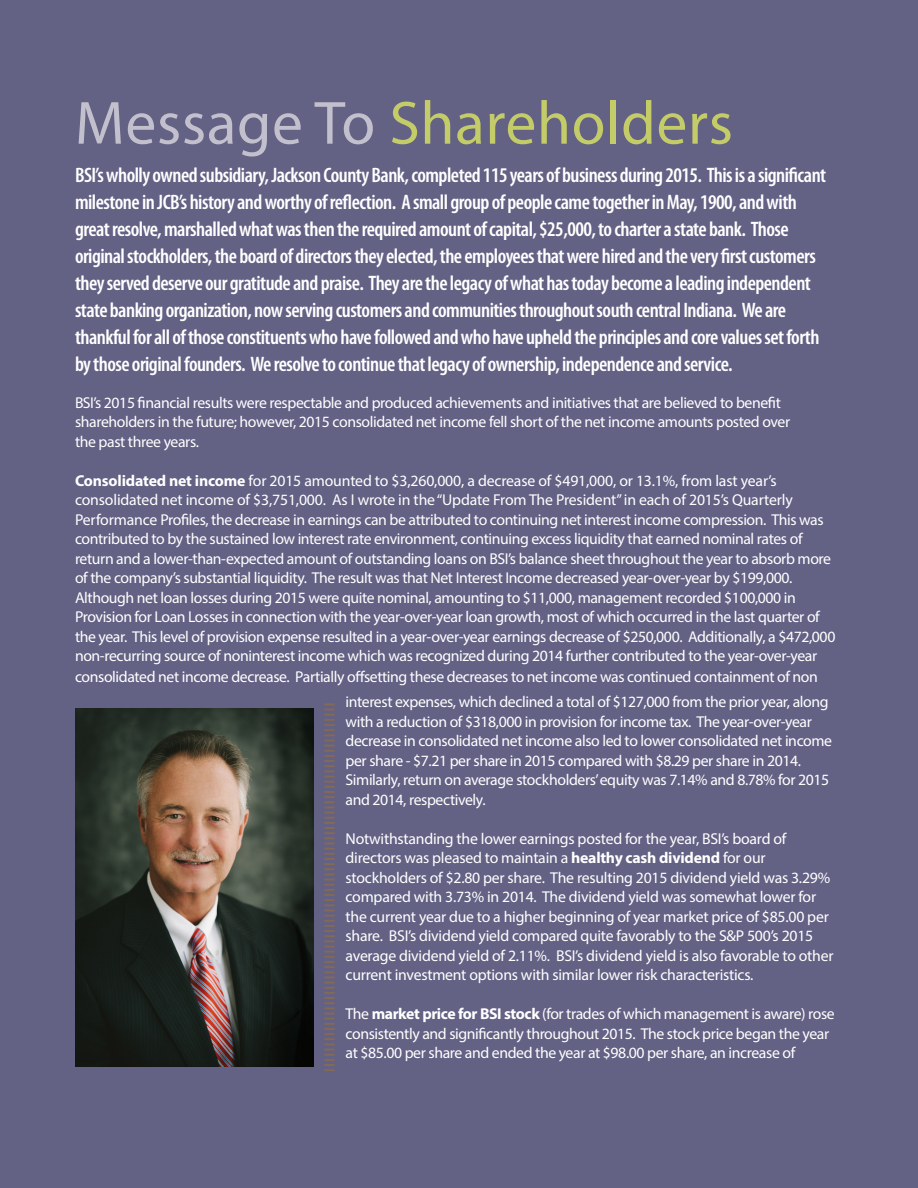
<style>
.page{position:relative;width:918px;height:1188px;background:#636184}
.page>*{position:absolute;margin:0;border:0;box-sizing:border-box;transform-origin:0 0}
.t1{font:61.5px "Myriad Pro";letter-spacing:.01em;color:#c3cc68}
.t2{font:600 condensed 21px/27px "Myriad Pro";letter-spacing:-.025em;color:#fff}
.t3{font:15.75px/19.5px "Myriad Pro";letter-spacing:-.025em;color:#fff}
.s1{color:#c3c0ce}
.s2{font-weight:700}
</style>
<div class="page">
<img style="left:75px;top:708px;width:238px;height:358px">
<svg style="left:324px;top:703px;width:11px;height:368px"></svg>
<p class="t1" style="left:75px;top:85px;width:659px"><span class="s1">Message To</span> Shareholders</p>
<p class="t2" style="left:75px;top:162px;width:753px">BSI’s wholly owned subsidiary, Jackson County Bank, completed 115 years of business during 2015. This is a significant milestone in JCB’s history and worthy of reflection. A small group of people came together in May, 1900, and with</p>
<p class="t2" style="left:75px;top:216px;width:715px">great resolve, marshalled what was then the required amount of capital, $25,000, to charter a state bank. Those</p>
<p class="t2" style="left:75px;top:243px;width:742px">original stockholders, the board of directors they elected, the employees that were hired and the very first customers they served deserve our gratitude and praise. They are the legacy of what has today become a leading independent state banking organization, now serving customers and communities throughout south central Indiana. We are</p>
<p class="t2" style="left:75px;top:324px;width:746px">thankful for all of those constituents who have followed and who have upheld the principles and core values set forth</p>
<p class="t2" style="left:75px;top:351px;width:659px">by those original founders. We resolve to continue that legacy of ownership, independence and service.</p>
<p class="t3" style="left:75px;top:393px;width:707px">BSI’s 2015 financial results were respectable and produced achievements and initiatives that are believed to benefit</p>
<p class="t3" style="left:75px;top:412px;width:717px">shareholders in the future; however, 2015 consolidated net income fell short of the net income amounts posted over</p>
<p class="t3" style="left:75px;top:432px;width:125px">the past three years.</p>
<p class="t3" style="left:75px;top:471px;width:703px"><span class="s2">Consolidated net income</span> for 2015 amounted to $3,260,000, a decrease of $491,000, or 13.1%, from last year’s</p>
<p class="t3" style="left:75px;top:490px;width:719px">consolidated net income of $3,751,000. As I wrote in the “Update From The President” in each of 2015’s Quarterly</p>
<p class="t3" style="left:75px;top:510px;width:750px">Performance Profiles, the decrease in earnings can be attributed to continuing net interest income compression. This was contributed to by the sustained low interest rate environment, continuing excess liquidity that earned nominal rates of</p>
<p class="t3" style="left:75px;top:549px;width:758px">return and a lower-than-expected amount of outstanding loans on BSI’s balance sheet throughout the year to absorb more of the company’s substantial liquidity. The result was that Net Interest Income decreased year-over-year by $199,000.</p>
<p class="t3" style="left:75px;top:588px;width:722px">Although net loan losses during 2015 were quite nominal, amounting to $11,000, management recorded $100,000 in</p>
<p class="t3" style="left:75px;top:607px;width:762px">Provision for Loan Losses in connection with the year-over-year loan growth, most of which occurred in the last quarter of the year. This level of provision expense resulted in a year-over-year earnings decrease of $250,000. Additionally, a $472,000 non-recurring source of noninterest income which was recognized during 2014 further contributed to the year-over-year</p>
<p class="t3" style="left:75px;top:667px;width:744px">consolidated net income decrease. Partially offsetting these decreases to net income was continued containment of non</p>
<p class="t3" style="left:346px;top:692px;width:488px">interest expenses, which declined a total of $127,000 from the prior year, along with a reduction of $318,000 in provision for income tax. The year-over-year decrease in consolidated net income also led to lower consolidated net income per share - $7.21 per share in 2015 compared with $8.29 per share in 2014.</p>
<p class="t3" style="left:346px;top:770px;width:485px">Similarly, return on average stockholders’ equity was 7.14% and 8.78% for 2015 and 2014, respectively.</p>
<p class="t3" style="left:346px;top:828px;width:442px">Notwithstanding the lower earnings posted for the year, BSI’s board of</p>
<p class="t3" style="left:346px;top:848px;width:422px">directors was pleased to maintain a <span class="s2">healthy cash dividend</span> for our</p>
<p class="t3" style="left:346px;top:867px;width:489px">stockholders of $2.80 per share. The resulting 2015 dividend yield was 3.29% compared with 3.73% in 2014. The dividend yield was somewhat lower for the current year due to a higher beginning of year market price of $85.00 per share. BSI’s dividend yield compared quite favorably to the S&amp;P 500’s 2015 average dividend yield of 2.11%. BSI’s dividend yield is also favorable to other current investment options with similar lower risk characteristics.</p>
<p class="t3" style="left:346px;top:1004px;width:491px">The <span class="s2">market price for BSI stock</span> (for trades of which management is aware) rose consistently and significantly throughout 2015. The stock price began the year at $85.00 per share and ended the year at $98.00 per share, an increase of</p>
</div>
